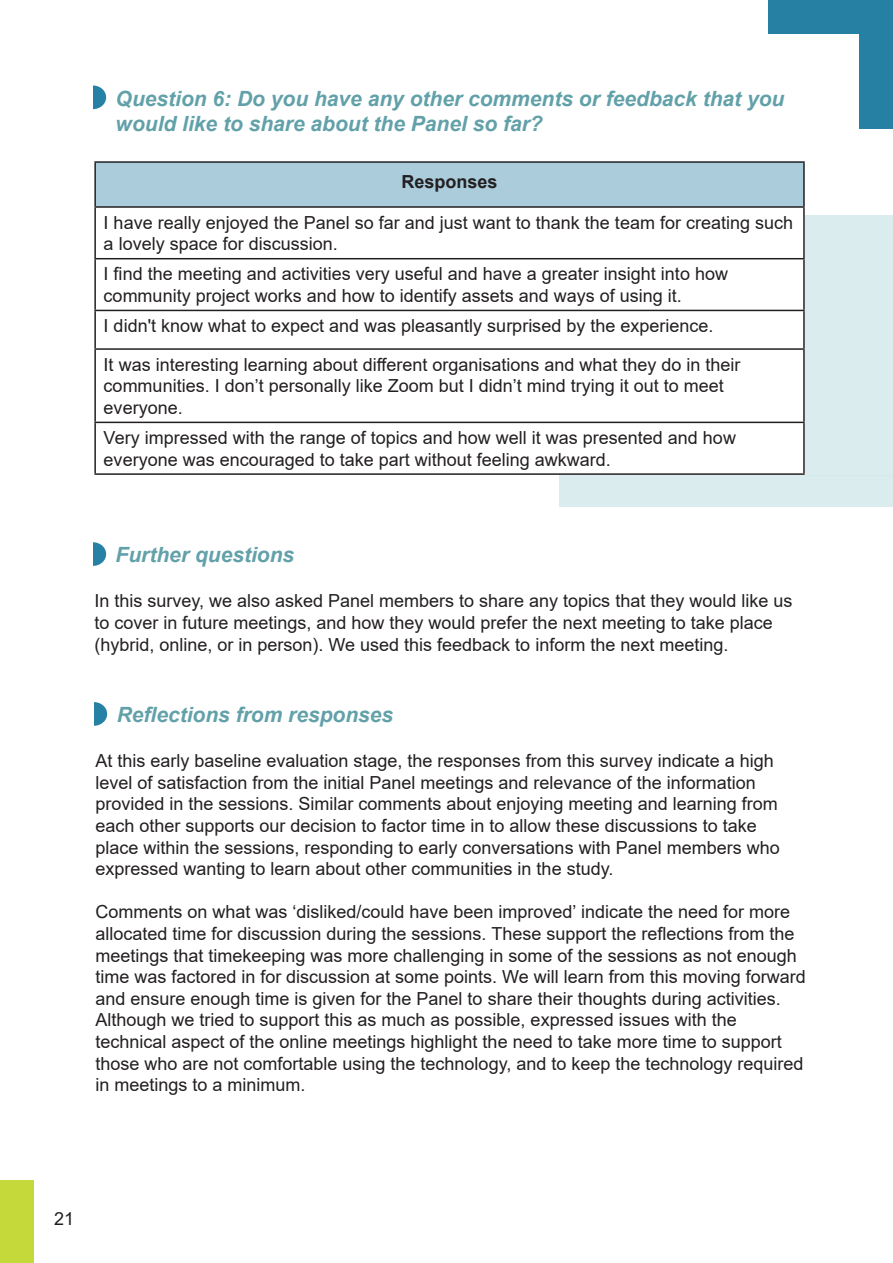
<style>
.page{position:relative;width:893px;height:1263px;background:#fff}
.page>*{position:absolute;margin:0;border:0;box-sizing:border-box;transform-origin:0 0}
.t1{font:italic 700 21px/25.2px "Arial";color:#62a1a9}
.t2{font:18px/21.6px "Arial";color:#231f20}
.t3{font:700 18px "Arial";color:#231f20}
</style>
<div class="page">
<hr style="left:0;top:0;width:1px;height:129px;background:#2680a4">
<div style="left:769px;top:0;width:123px;height:33px;background:#2680a4"></div>
<div style="left:860px;top:0;width:33px;height:129px;background:#2680a4"></div>
<div style="left:0;top:1180px;width:33px;height:83px;background:#c5d93b"></div>
<hr style="left:0;top:554px;width:1px;height:457px;background:#d4e9ec">
<hr style="left:0;top:1011px;width:1px;height:76px;background:#d4e9ec">
<svg style="left:0;top:1057px;width:34px;height:141px"></svg>
<div style="left:806px;top:215px;width:87px;height:260px;background:#dbecef"></div>
<div style="left:79px;top:85px;width:28px;height:25px;background:#2781a4;border-radius:50%"></div>
<div style="left:78px;top:84px;width:30px;height:27px;border:2px solid #fff;border-radius:50%"></div>
<div style="left:60px;top:78px;width:33px;height:33px;background:#fff"></div>
<div style="left:95px;top:162px;width:709px;height:45px;background:#aaccdb"></div>
<hr style="left:94px;top:208px;width:2px;height:50px;background:#231f20">
<hr style="left:803px;top:208px;width:2px;height:50px;background:#231f20">
<hr style="left:94px;top:258px;width:711px;height:1px;background:#231f20">
<hr style="left:94px;top:259px;width:2px;height:51px;background:#231f20">
<hr style="left:803px;top:259px;width:2px;height:51px;background:#231f20">
<hr style="left:94px;top:310px;width:711px;height:1px;background:#231f20">
<hr style="left:94px;top:311px;width:2px;height:37px;background:#231f20">
<hr style="left:803px;top:311px;width:2px;height:37px;background:#231f20">
<hr style="left:94px;top:348px;width:711px;height:2px;background:#231f20">
<hr style="left:94px;top:350px;width:2px;height:72px;background:#231f20">
<hr style="left:803px;top:350px;width:2px;height:72px;background:#231f20">
<hr style="left:94px;top:422px;width:711px;height:1px;background:#231f20">
<hr style="left:94px;top:423px;width:2px;height:50px;background:#231f20">
<hr style="left:803px;top:423px;width:2px;height:50px;background:#231f20">
<hr style="left:94px;top:473px;width:711px;height:2px;background:#231f20">
<hr style="left:94px;top:161px;width:711px;height:2px;background:#231f20">
<hr style="left:94px;top:163px;width:2px;height:43px;background:#231f20">
<hr style="left:803px;top:163px;width:2px;height:43px;background:#231f20">
<hr style="left:94px;top:206px;width:711px;height:2px;background:#231f20">
<div style="left:559px;top:475px;width:334px;height:32px;background:#dbecef"></div>
<div style="left:79px;top:541px;width:28px;height:26px;background:#2781a4;border-radius:50%"></div>
<div style="left:78px;top:541px;width:30px;height:26px;border:2px solid #fff;border-radius:50%"></div>
<div style="left:60px;top:534px;width:33px;height:33px;background:#fff"></div>
<div style="left:80px;top:701px;width:28px;height:25px;background:#2781a4;border-radius:50%"></div>
<div style="left:79px;top:701px;width:30px;height:26px;border:2px solid #fff;border-radius:50%"></div>
<div style="left:61px;top:694px;width:33px;height:33px;background:#fff"></div>
<p class="t1" style="left:116px;top:86px;width:670px">Question 6: Do you have any other comments or feedback that you would like to share about the Panel so far?</p>
<p class="t3" style="left:402px;top:169px;width:98px">Responses</p>
<p class="t2" style="left:104px;top:211px;width:691px">I have really enjoyed the Panel so far and just want to thank the team for creating such a lovely space for discussion.</p>
<p class="t2" style="left:104px;top:263px;width:626px">I find the meeting and activities very useful and have a greater insight into how community project works and how to identify assets and ways of using it.</p>
<p class="t2" style="left:104px;top:315px;width:611px">I didn't know what to expect and was pleasantly surprised by the experience.</p>
<p class="t2" style="left:104px;top:353px;width:638px">It was interesting learning about different organisations and what they do in their communities. I don’t personally like Zoom but I didn’t mind trying it out to meet everyone.</p>
<p class="t2" style="left:104px;top:427px;width:634px">Very impressed with the range of topics and how well it was presented and how everyone was encouraged to take part without feeling awkward.</p>
<p class="t1" style="left:116px;top:543px;width:180px">Further questions</p>
<p class="t2" style="left:94px;top:590px;width:699px">In this survey, we also asked Panel members to share any topics that they would like us to cover in future meetings, and how they would prefer the next meeting to take place (hybrid, online, or in person). We used this feedback to inform the next meeting.</p>
<p class="t1" style="left:117px;top:703px;width:278px">Reflections from responses</p>
<p class="t2" style="left:95px;top:750px;width:686px">At this early baseline evaluation stage, the responses from this survey indicate a high level of satisfaction from the initial Panel meetings and relevance of the information provided in the sessions. Similar comments about enjoying meeting and learning from each other supports our decision to factor time in to allow these discussions to take place within the sessions, responding to early conversations with Panel members who expressed wanting to learn about other communities in the study.</p>
<p class="t2" style="left:95px;top:901px;width:712px">Comments on what was ‘disliked/could have been improved’ indicate the need for more allocated time for discussion during the sessions. These support the reflections from the meetings that timekeeping was more challenging in some of the sessions as not enough time was factored in for discussion at some points. We will learn from this moving forward and ensure enough time is given for the Panel to share their thoughts during activities.</p>
<p class="t2" style="left:95px;top:1009px;width:710px">Although we tried to support this as much as possible, expressed issues with the technical aspect of the online meetings highlight the need to take more time to support those who are not comfortable using the technology, and to keep the technology required in meetings to a minimum.</p>
<p class="t2" style="left:54px;top:1208px;width:22px">21</p>
</div>
